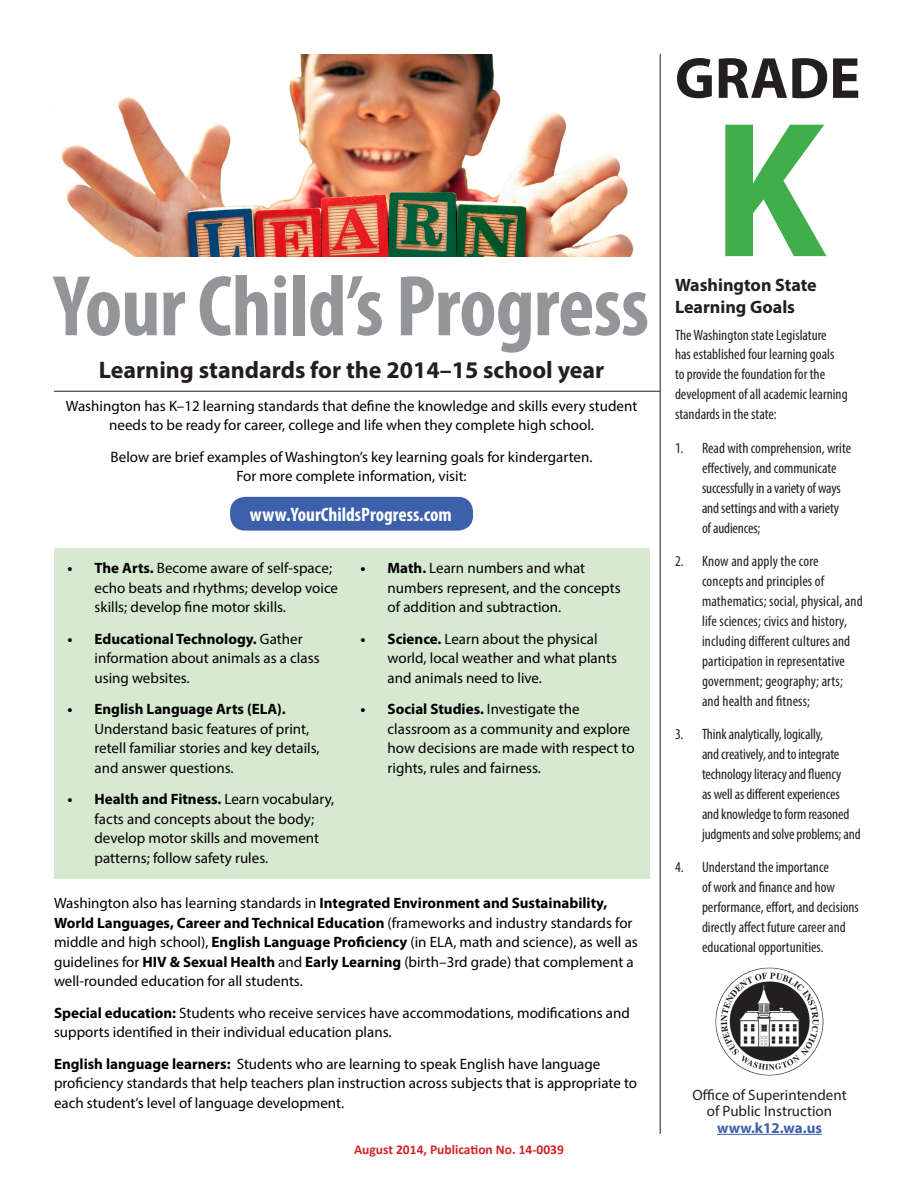
<style>
.page{position:relative;width:918px;height:1188px;background:#fff}
.page>*{position:absolute;margin:0;border:0;box-sizing:border-box;transform-origin:0 0}
.t1{font:700 195px "Myriad Pro";color:#40ae49;scale:.94 1}
.t2{font:700 condensed 87px "Myriad Pro";letter-spacing:-.01em;color:#939598}
.t3{font:700 58.5px "Myriad Pro";color:#231f20}
.t4{font:700 24px "Myriad Pro";color:#231f20}
.t5{font:700 condensed 19.5px "Myriad Pro";color:#fff}
.t6{font:700 18px/21.6px "Myriad Pro";color:#231f20}
.Main_text{font:15px/19.5px "Myriad Pro";color:#000}
.t7{font:condensed 15px/20px "Myriad Pro";color:#231f20}
.t8{font:15px/16.5px "Myriad Pro";color:#231f20;text-align:center}
.t9{font:700 15px "Myriad Pro";color:#3d60ac}
.t10{font:700 13.5px "Calibri";color:#d1232a}
.s1{font-weight:700}
</style>
<div class="page">
<hr style="left:660px;top:54px;width:1px;height:1080px;background:#231f20">
<img style="left:61px;top:54px;width:573px;height:202px">
<hr style="left:54px;top:391px;width:606px;height:1px;background:#231f20">
<div style="left:54px;top:549px;width:595px;height:330px;background:#d8e9d2"></div>
<div style="left:230px;top:497px;width:243px;height:34px;background:#3d60ac;border-radius:15px"></div>
<hr style="left:717px;top:1134px;width:105px;height:1px;background:#3d60ac">
<img style="left:716px;top:968px;width:108px;height:108px">
<p class="t2" style="left:54px;top:252px;width:597px">Your Child’s Progress</p>
<p class="t4" style="left:99px;top:354px;width:507px">Learning standards for the 2014–15 school year</p>
<p class="Main_text" style="left:66px;top:396px;width:573px;text-align:center">Washington has K–12 learning standards that define the knowledge and skills every student needs to be ready for career, college and life when they complete high school.</p>
<p class="Main_text" style="left:111px;top:447px;width:483px;text-align:center">Below are brief examples of Washington’s key learning goals for kindergarten.<br>For more complete information, visit:</p>
<p class="t5" style="left:250px;top:502px;width:203px">www.YourChildsProgress.com</p>
<p class="Main_text" style="left:94px;top:558px;width:245px;text-indent:-27px"><span class="s1">• The Arts.</span> Become aware of self-space; echo beats and rhythms; develop voice skills; develop fine motor skills.</p>
<p class="Main_text" style="left:94px;top:629px;width:227px;text-indent:-27px"><span class="s1">• Educational Technology.</span> Gather information about animals as a class using websites.</p>
<p class="Main_text" style="left:94px;top:699px;width:227px;text-indent:-27px"><span class="s1">• English Language Arts (ELA).<br></span>Understand basic features of print, retell familiar stories and key details, and answer questions.</p>
<p class="Main_text" style="left:94px;top:789px;width:241px;text-indent:-27px"><span class="s1">• Health and Fitness.</span> Learn vocabulary, facts and concepts about the body; develop motor skills and movement patterns; follow safety rules.</p>
<p class="Main_text" style="left:388px;top:558px;width:235px;text-indent:-27px"><span class="s1">• Math.</span> Learn numbers and what numbers represent, and the concepts of addition and subtraction.</p>
<p class="Main_text" style="left:388px;top:629px;width:231px;text-indent:-27px"><span class="s1">• Science.</span> Learn about the physical world, local weather and what plants and animals need to live.</p>
<p class="Main_text" style="left:388px;top:699px;width:249px;text-indent:-27px"><span class="s1">• Social Studies.</span> Investigate the classroom as a community and explore how decisions are made with respect to rights, rules and fairness.</p>
<p class="Main_text" style="left:54px;top:893px;width:585px">Washington also has learning standards in <span class="s1">Integrated Environment and Sustainability, World Languages, Career and Technical Education</span> (frameworks and industry standards for middle and high school), <span class="s1">English Language Proficiency</span> (in ELA, math and science), as well as guidelines for <span class="s1">HIV &amp; Sexual Health</span> and <span class="s1">Early Learning</span> (birth–3rd grade) that complement a well-rounded education for all students.</p>
<p class="Main_text" style="left:54px;top:1003px;width:577px"><span class="s1">Special education:</span> Students who receive services have accommodations, modifications and supports identified in their individual education plans.</p>
<p class="Main_text" style="left:54px;top:1054px;width:585px"><span class="s1">English language learners:</span> Students who are learning to speak English have language proficiency standards that help teachers plan instruction across subjects that is appropriate to each student’s level of language development.</p>
<p class="t10" style="left:354px;top:1141px;width:211px">August 2014, Publication No. 14-0039</p>
<p class="t3" style="left:675px;top:40px;width:187px">GRADE</p>
<p class="t1" style="left:713px;top:63px;width:121px">K</p>
<p class="t6" style="left:675px;top:274px;width:143px">Washington State<br>Learning Goals</p>
<p class="t7" style="left:675px;top:324px;width:174px">The Washington state Legislature<br>has established four learning goals<br>to provide the foundation for the development of all academic learning standards in the state:</p>
<p class="t7" style="left:702px;top:438px;width:151px;text-indent:-27px">1. Read with comprehension, write effectively, and communicate successfully in a variety of ways and settings and with a variety of audiences;</p>
<p class="t7" style="left:702px;top:551px;width:162px;text-indent:-27px">2. Know and apply the core concepts and principles of mathematics; social, physical, and life sciences; civics and history, including different cultures and participation in representative government; geography; arts; and health and fitness;</p>
<p class="t7" style="left:702px;top:724px;width:160px;text-indent:-27px">3. Think analytically, logically,<br>and creatively, and to integrate technology literacy and fluency<br>as well as different experiences<br>and knowledge to form reasoned judgments and solve problems; and</p>
<p class="t7" style="left:702px;top:857px;width:158px;text-indent:-27px">4. Understand the importance<br>of work and finance and how performance, effort, and decisions directly affect future career and educational opportunities.</p>
<p class="t8" style="left:692px;top:1086px;width:156px">Office of Superintendent of Public Instruction</p>
<p class="t9" style="left:717px;top:1118px;width:106px">www.k12.wa.us</p>
</div>
